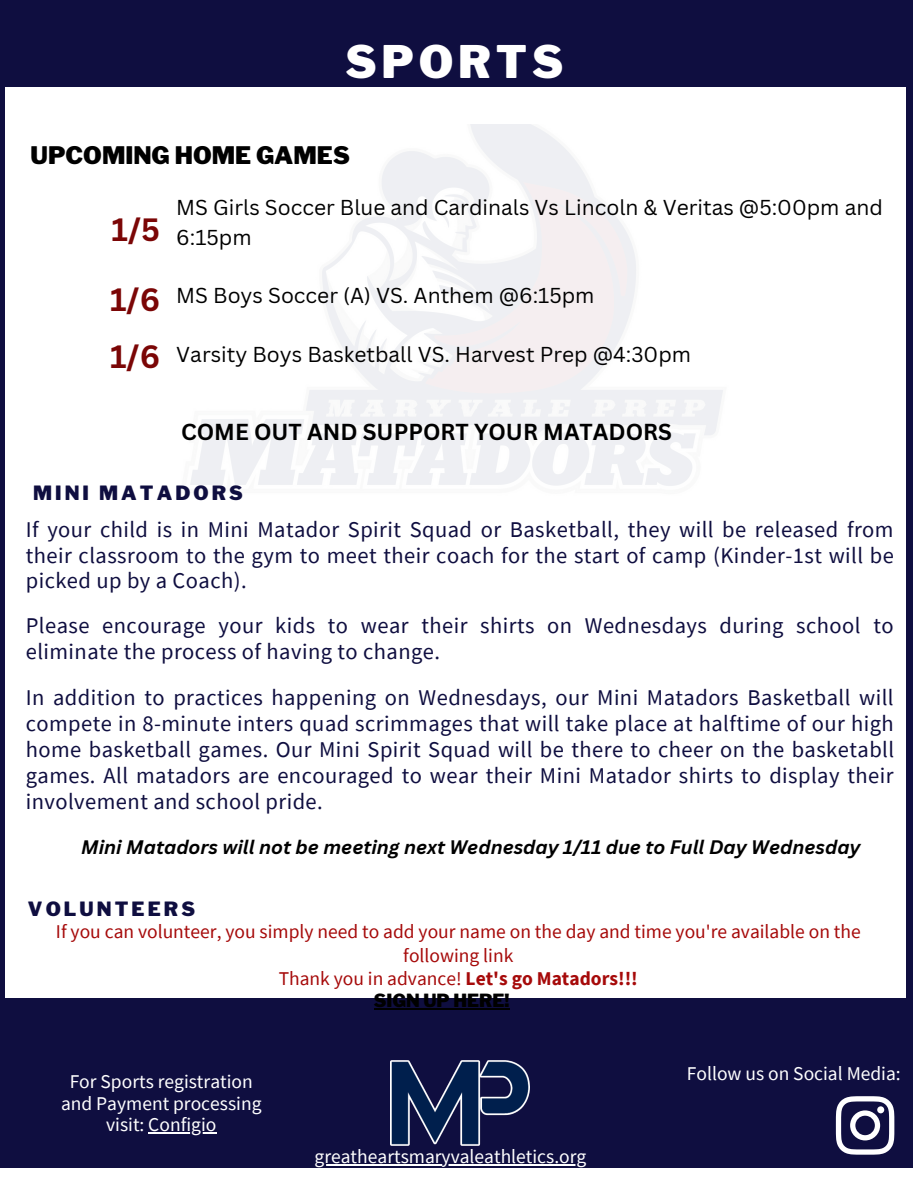
<style>
.page{position:relative;width:918px;height:1188px;background:#fff}
.page>*{position:absolute;margin:0;border:0;box-sizing:border-box;transform-origin:0 0}
.t1{font:900 44.55px "Libre Franklin";letter-spacing:.105em;color:#fff}
.t2{font:700 31.35px/57.2px "Canva Sans";color:#7b0606}
.t3{font:900 24px "Libre Franklin";color:#000}
.t4{font:22.5px/25.8px "Source Sans Pro";letter-spacing:.02em;color:#0f0e40;text-align:justify}
.t5{font:700 22.5px "Canva Sans";color:#000}
.t6{font:21px/29.2px "Canva Sans";color:#000}
.t7{font:19.5px/23.5px "Source Sans Pro";color:#a60a0a;text-align:center}
.t8{font:19.5px/21.3px "Source Sans Pro";color:#fff;text-align:center}
.t9{font:900 19.5px "Libre Franklin";letter-spacing:.16em;color:#0f0e40}
.t10{font:italic 700 19.05px "Canva Sans";color:#000}
.t11{font:900 18px "Libre Franklin";color:#000}
.s1{font-weight:700}
</style>
<div class="page">
<div style="left:0;top:0;width:913px;height:1168px;background:#0f0e40"></div>
<div style="left:5px;top:87px;width:900px;height:910px;background:#fff"></div>
<img style="left:391px;top:1061px;width:138px;height:84px">
<svg style="left:836px;top:1096px;width:59px;height:59px"></svg>
<div style="left:877px;top:1106px;width:7px;height:7px;background:#fff;border-radius:50%"></div>
<hr style="left:315px;top:1164px;width:271px;height:1px;background:#fff">
<hr style="left:374px;top:1008px;width:136px;height:1px;background:#000">
<hr style="left:148px;top:1132px;width:68px;height:1px;background:#fff">
<h1 class="t1" style="left:346px;top:35px;width:219px">SPORTS</h1>
<p class="t3" style="left:31px;top:140px;width:321px">UPCOMING HOME GAMES</p>
<p class="t6" style="left:176px;top:193px;width:708px">MS Girls Soccer Blue and Cardinals Vs Lincoln &amp; Veritas @5:00pm and<br>6:15pm</p>
<p class="t6" style="left:176px;top:280px;width:420px">MS Boys Soccer (A) VS. Anthem @6:15pm</p>
<p class="t6" style="left:176px;top:339px;width:516px">Varsity Boys Basketball VS. Harvest Prep @4:30pm</p>
<h2 class="t2" style="left:112px;top:200px;width:50px">1/5</h2>
<h2 class="t2" style="left:110px;top:270px;width:52px">1/6<br>1/6</h2>
<p class="t5" style="left:181px;top:416px;width:492px">COME OUT AND SUPPORT YOUR MATADORS</p>
<p class="t9" style="left:33px;top:481px;width:211px">MINI MATADORS</p>
<p class="t4" style="left:26px;top:516px;width:870px">If your child is in Mini Matador Spirit Squad or Basketball, they will be released from their classroom to the gym to meet their coach for the start of camp (Kinder-1st will be picked up by a Coach).</p>
<p class="t4" style="left:26px;top:613px;width:869px">Please encourage your kids to wear their shirts on Wednesdays during school to eliminate the process of having to change.</p>
<p class="t4" style="left:26px;top:685px;width:870px">In addition to practices happening on Wednesdays, our Mini Matadors Basketball will compete in 8-minute inters quad scrimmages that will take place at halftime of our high home basketball games. Our Mini Spirit Squad will be there to cheer on the basketabll games. All matadors are encouraged to wear their Mini Matador shirts to display their involvement and school pride.</p>
<p class="t10" style="left:81px;top:833px;width:781px">Mini Matadors will not be meeting next Wednesday 1/11 due to Full Day Wednesday</p>
<p class="t9" style="left:28px;top:897px;width:169px">VOLUNTEERS</p>
<p class="t7" style="left:56px;top:919px;width:806px">If you can volunteer, you simply need to add your name on the day and time you're available on the following link<br>Thank you in advance! <span class="s1">Let's go Matadors!!!</span></p>
<p class="t11" style="left:374px;top:990px;width:137px">SIGN UP HERE!</p>
<p class="t8" style="left:61px;top:1071px;width:202px">For Sports registration and Payment processing visit: Configio</p>
<p class="t8" style="left:315px;top:1146px;width:273px">greatheartsmaryvaleathletics.org</p>
<p class="t8" style="left:687px;top:1062px;width:215px">Follow us on Social Media:</p>
</div>
